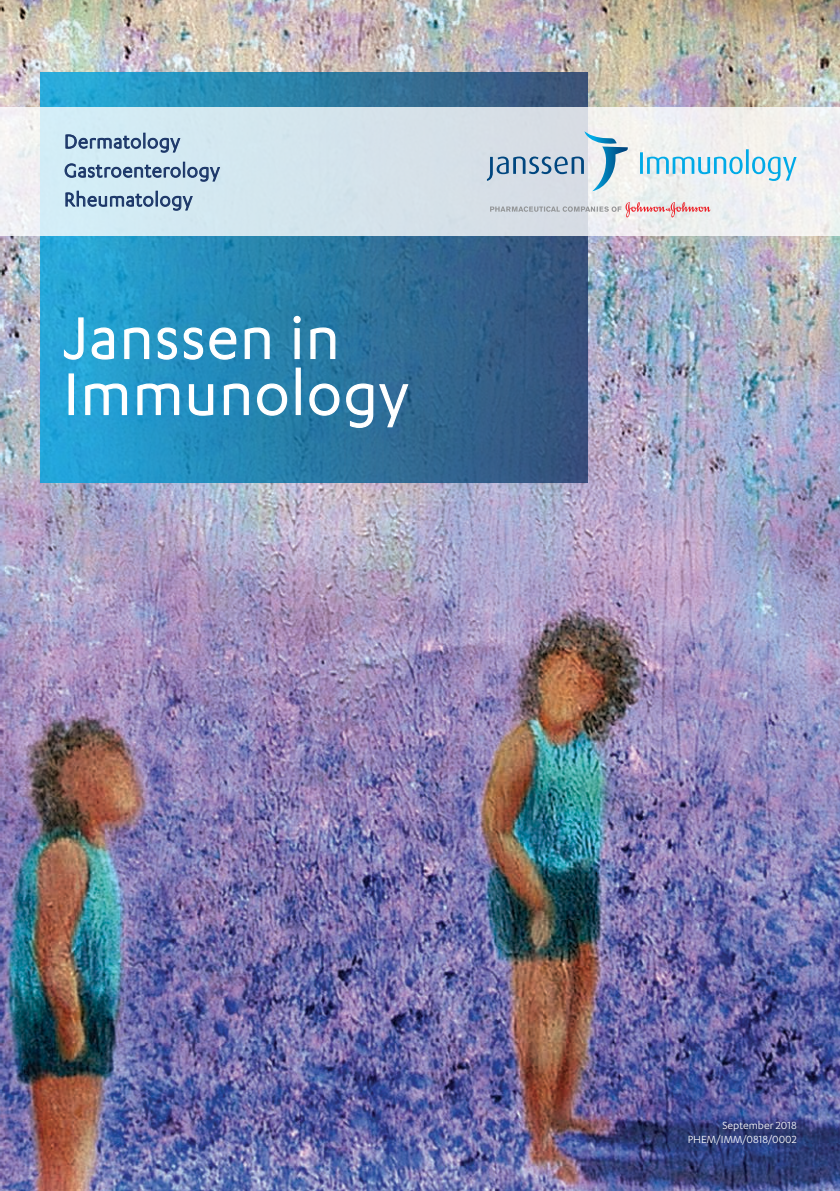
<style>
.page{position:relative;width:840px;height:1191px;background:#fff}
.page>*{position:absolute;margin:0;border:0;box-sizing:border-box;transform-origin:0 0}
.t1{font:68px/56px "Karbon";letter-spacing:.03em;color:#fff}
.t2{font:22px/29px "Karbon";letter-spacing:.03em;color:#1b3668}
.t3{font:12px/14.4px "Karbon";color:#fff;text-align:right}
</style>
<div class="page">
<img style="left:0;top:0;width:839px;height:1191px">
<div style="left:41px;top:72px;width:546px;height:410px;background:linear-gradient(to right,#21aadb,#364e74)"></div>
<svg style="left:0;top:107px;width:839px;height:128px;fill:#d6e8ee"></svg>
<svg style="left:65px;top:133px;width:116px;height:20px;background:#a3bccf"></svg>
<svg style="left:64px;top:162px;width:157px;height:20px;background:#a4bcd0"></svg>
<svg style="left:65px;top:190px;width:128px;height:21px;background:#a4bdd0"></svg>
<svg style="left:63px;top:317px;width:21px;height:43px"></svg>
<svg style="left:91px;top:327px;width:24px;height:33px"></svg>
<svg style="left:123px;top:327px;width:27px;height:33px"></svg>
<svg style="left:157px;top:327px;width:20px;height:33px"></svg>
<svg style="left:183px;top:327px;width:54px;height:33px;background:#53a4c9"></svg>
<svg style="left:244px;top:327px;width:26px;height:33px"></svg>
<div style="left:294px;top:328px;width:5px;height:31px;border:1px solid #fff"></div>
<div style="left:293px;top:316px;width:7px;height:7px;border:1px solid #fff;border-radius:50%"></div>
<svg style="left:309px;top:327px;width:27px;height:33px"></svg>
<div style="left:68px;top:373px;width:6px;height:42px;border:1px solid #fff"></div>
<svg style="left:84px;top:383px;width:44px;height:33px"></svg>
<svg style="left:137px;top:383px;width:43px;height:33px"></svg>
<svg style="left:188px;top:383px;width:26px;height:33px"></svg>
<svg style="left:223px;top:383px;width:26px;height:33px"></svg>
<svg style="left:256px;top:383px;width:31px;height:33px"></svg>
<div style="left:295px;top:367px;width:6px;height:48px;border:1px solid #fff"></div>
<svg style="left:308px;top:383px;width:101px;height:45px;background:#4a86ab"></svg>
<svg style="left:490px;top:202px;width:220px;height:15px;background:#dbcfd2"></svg>
<svg style="left:639px;top:149px;width:157px;height:32px"></svg>
<svg style="left:486px;top:131px;width:141px;height:60px;background:#becfdc"></svg>
<p class="t2" style="left:64px;top:126px;width:157px">Dermatology<br>Gastroenterology<br>Rheumatology</p>
<h1 class="t1" style="left:63px;top:308px;width:345px">Janssen in<br>Immunology</h1>
<p class="t3" style="left:687px;top:1117px;width:111px">September 2018<br>PHEM/IMM/0818/0002</p>
</div>
